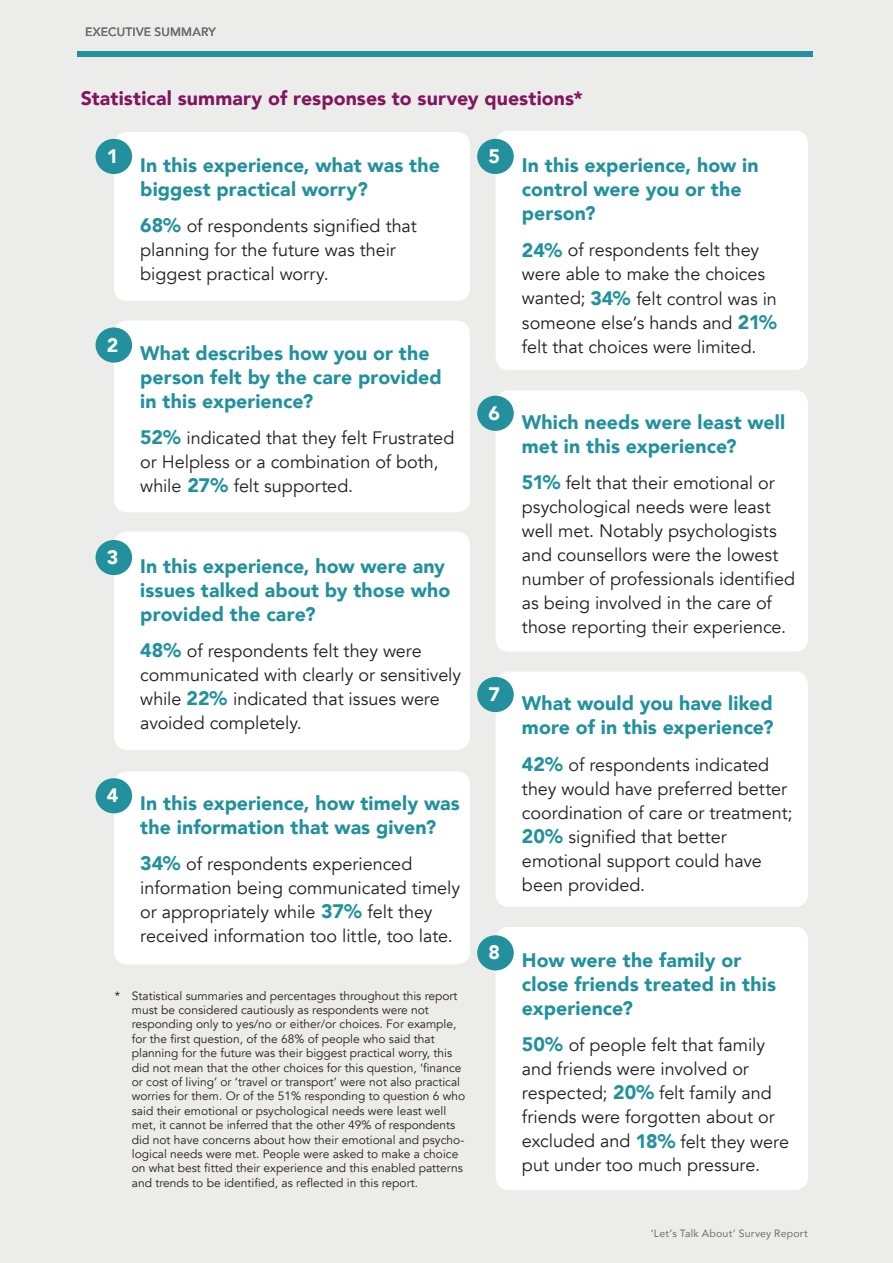
<style>
.page{position:relative;width:893px;height:1263px;background:#ececea}
.page>*{position:absolute;margin:0;border:0;box-sizing:border-box;transform-origin:0 0}
.t1{font:900 19.5px/24px "Avenir";letter-spacing:.005em;color:#22919d}
.t2{font:900 19.5px "Avenir";letter-spacing:.005em;color:#82155f}
.t3{font:900 19.5px "Avenir";color:#fff}
.t4{font:18px/24px "Avenir";letter-spacing:-.005em;color:#231f20}
.t5{font:12px/14.4px "Avenir";color:#231f20}
.t6{font:500 12px "Avenir";letter-spacing:.02em;color:#6c6d70}
.t7{font:10.5px "Avenir";letter-spacing:.02em;color:#6c6d70}
.s1{font-weight:900;font-size:19.5px;color:#22919d}
</style>
<div class="page">
<div style="left:114px;top:132px;width:356px;height:169px;background:#fff;border-radius:13px"></div>
<div style="left:114px;top:532px;width:356px;height:218px;background:#fff;border-radius:13px"></div>
<div style="left:114px;top:321px;width:356px;height:191px;background:#fff;border-radius:13px"></div>
<div style="left:114px;top:771px;width:356px;height:193px;background:#fff;border-radius:13px"></div>
<div style="left:96px;top:139px;width:36px;height:35px;background:#22919d;border-radius:50%"></div>
<div style="left:96px;top:540px;width:36px;height:35px;background:#22919d;border-radius:50%"></div>
<div style="left:96px;top:327px;width:36px;height:36px;background:#22919d;border-radius:50%"></div>
<div style="left:96px;top:778px;width:36px;height:35px;background:#22919d;border-radius:50%"></div>
<div style="left:496px;top:131px;width:312px;height:239px;background:#fff;border-radius:13px"></div>
<div style="left:496px;top:390px;width:312px;height:262px;background:#fff;border-radius:13px"></div>
<div style="left:477px;top:139px;width:37px;height:35px;background:#22919d;border-radius:50%"></div>
<div style="left:477px;top:396px;width:37px;height:35px;background:#22919d;border-radius:50%"></div>
<div style="left:496px;top:671px;width:312px;height:236px;background:#fff;border-radius:13px"></div>
<div style="left:477px;top:677px;width:37px;height:35px;background:#22919d;border-radius:50%"></div>
<div style="left:496px;top:927px;width:312px;height:263px;background:#fff;border-radius:13px"></div>
<div style="left:477px;top:935px;width:37px;height:35px;background:#22919d;border-radius:50%"></div>
<div style="left:78px;top:52px;width:735px;height:5px;background:#22919d"></div>
<div style="left:60px;top:1220px;width:25px;height:22px;background:#ececea;border-radius:50%"></div>
<p class="t6" style="left:85px;top:22px;width:132px">EXECUTIVE SUMMARY</p>
<p class="t2" style="left:81px;top:81px;width:503px">Statistical summary of responses to survey questions*</p>
<p class="t3" style="left:107px;top:139px;width:13px">1</p>
<p class="t3" style="left:107px;top:328px;width:13px">2</p>
<p class="t3" style="left:107px;top:541px;width:13px">3</p>
<p class="t3" style="left:107px;top:779px;width:13px">4</p>
<p class="t1" style="left:140px;top:152px;width:301px">In this experience, what was the biggest practical worry?</p>
<p class="t4" style="left:140px;top:214px;width:278px"><span class="s1">68%</span> of respondents signified that planning for the future was their biggest practical worry.</p>
<p class="t1" style="left:140px;top:341px;width:303px">What describes how you or the person felt by the care provided in this experience?</p>
<p class="t4" style="left:140px;top:426px;width:315px"><span class="s1">52%</span> indicated that they felt Frustrated or Helpless or a combination of both, while <span class="s1">27%</span> felt supported.</p>
<p class="t1" style="left:140px;top:553px;width:311px">In this experience, how were any issues talked about by those who provided the care?</p>
<p class="t4" style="left:140px;top:639px;width:322px"><span class="s1">48%</span> of respondents felt they were communicated with clearly or sensitively while <span class="s1">22%</span> indicated that issues were avoided completely.</p>
<p class="t1" style="left:140px;top:790px;width:321px">In this experience, how timely was the information that was given?</p>
<p class="t4" style="left:140px;top:852px;width:321px"><span class="s1">34%</span> of respondents experienced information being communicated timely or appropriately while <span class="s1">37%</span> felt they received information too little, too late.</p>
<p class="t5" style="left:132px;top:988px;width:335px;text-indent:-17px">* Statistical summaries and percentages throughout this report must be considered cautiously as respondents were not responding only to yes/no or either/or choices. For example, for the first question, of the 68% of people who said that planning for the future was their biggest practical worry, this did not mean that the other choices for this question, ‘finance or cost of living’ or ‘travel or transport’ were not also practical worries for them. Or of the 51% responding to question 6 who said their emotional or psychological needs were least well met, it cannot be inferred that the other 49% of respondents did not have concerns about how their emotional and psycho&shy;logical needs were met. People were asked to make a choice on what best fitted their experience and this enabled patterns and trends to be identified, as reflected in this report.</p>
<p class="t3" style="left:488px;top:139px;width:13px">5</p>
<p class="t3" style="left:488px;top:396px;width:13px">6</p>
<p class="t3" style="left:488px;top:677px;width:13px">7</p>
<p class="t3" style="left:488px;top:936px;width:13px">8</p>
<p class="t1" style="left:522px;top:152px;width:238px">In this experience, how in control were you or the person?</p>
<p class="t4" style="left:522px;top:239px;width:256px"><span class="s1">24%</span> of respondents felt they were able to make the choices wanted; <span class="s1">34%</span> felt control was in someone else’s hands and <span class="s1">21% </span>felt that choices were limited.</p>
<p class="t1" style="left:522px;top:409px;width:265px">Which needs were least well met in this experience?</p>
<p class="t4" style="left:522px;top:471px;width:275px"><span class="s1">51%</span> felt that their emotional or psychological needs were least well met. Notably psychologists and counsellors were the lowest number of professionals identified as being involved in the care of those reporting their experience.</p>
<p class="t1" style="left:522px;top:690px;width:253px">What would you have liked more of in this experience?</p>
<p class="t4" style="left:522px;top:753px;width:272px"><span class="s1">42%</span> of respondents indicated they would have preferred better coordination of care or treatment;<br><span class="s1">20%</span> signified that better emotional support could have been provided.</p>
<p class="t1" style="left:522px;top:947px;width:256px">How were the family or close friends treated in this experience?</p>
<p class="t4" style="left:522px;top:1033px;width:269px"><span class="s1">50%</span> of people felt that family and friends were involved or respected; <span class="s1">20%</span> felt family and friends were forgotten about or excluded and <span class="s1">18%</span> felt they were put under too much pressure.</p>
<p class="t7" style="left:651px;top:1224px;width:159px">‘Let’s Talk About’ Survey Report</p>
</div>
